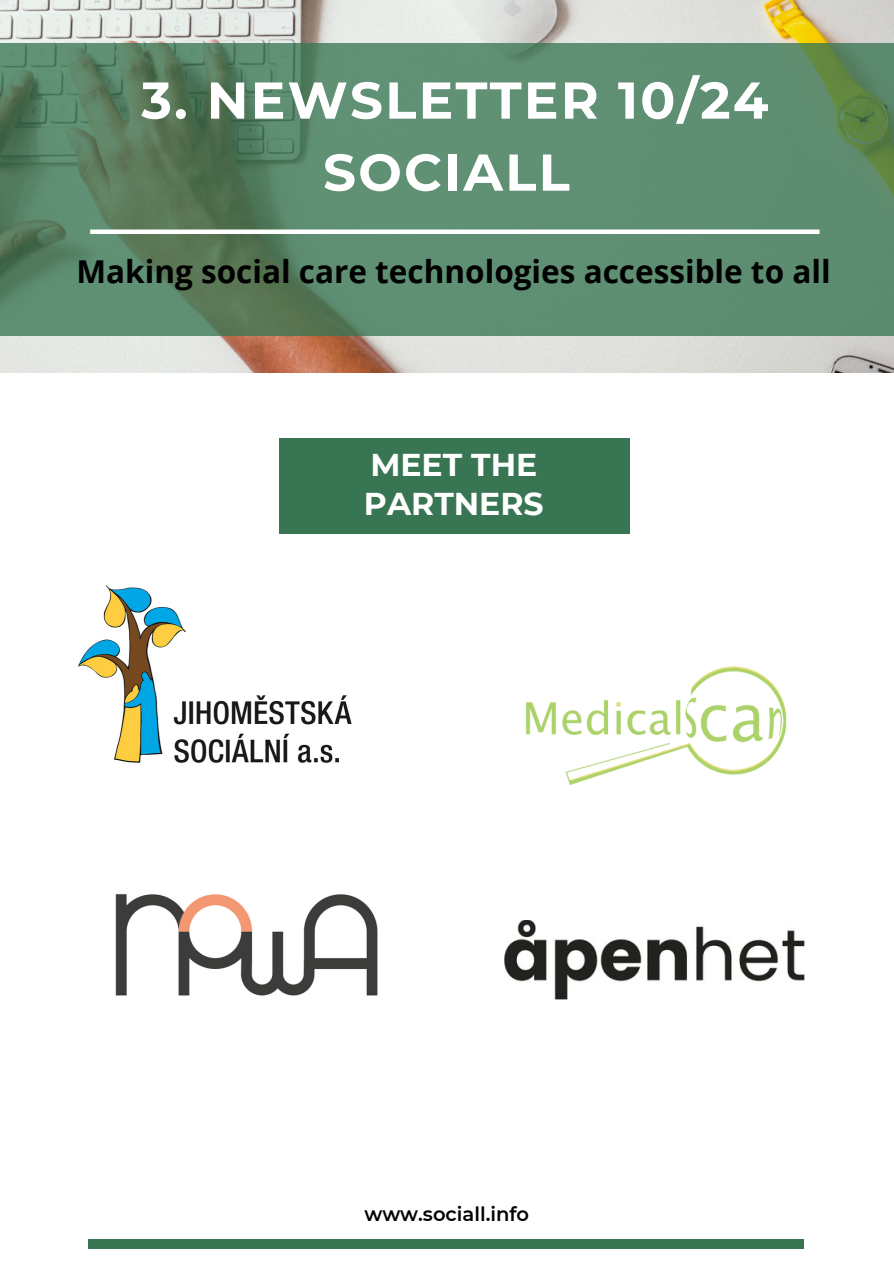
<style>
.page{position:relative;width:894px;height:1264px;background:#fff}
.page>*{position:absolute;margin:0;border:0;box-sizing:border-box;transform-origin:0 0}
.t1{font:700 51.6px/72px "Montserrat";letter-spacing:.045em;color:#fff;text-align:center}
.t2{font:700 31.5px "Open Sans";color:#000}
.t3{font:700 31.5px/39.3px "Montserrat";color:#fff}
.t4{font:600 19.5px "Montserrat";color:#000}
</style>
<div class="page">
<img style="left:0;top:0;width:893px;height:373px">
<svg style="left:0;top:43px;width:893px;height:292px;background:#5c886b"></svg>
<div style="left:279px;top:438px;width:351px;height:96px;background:#387653"></div>
<div style="left:88px;top:1239px;width:716px;height:9px;background:#387653"></div>
<div style="left:90px;top:229px;width:729px;height:5px;background:#fff"></div>
<img style="left:78px;top:585px;width:274px;height:178px">
<img style="left:115px;top:894px;width:263px;height:102px">
<img style="left:525px;top:666px;width:262px;height:119px">
<img style="left:504px;top:920px;width:299px;height:79px">
<p class="t1" style="left:141px;top:64px;width:628px">3. NEWSLETTER 10/24<br>SOCIALL</p>
<p class="t2" style="left:77px;top:249px;width:755px">Making social care technologies accessible to all</p>
<p class="t3" style="left:364px;top:445px;width:181px">MEET THE<br>PARTNERS</p>
<p class="t4" style="left:364px;top:1202px;width:166px">www.sociall.info</p>
</div>
